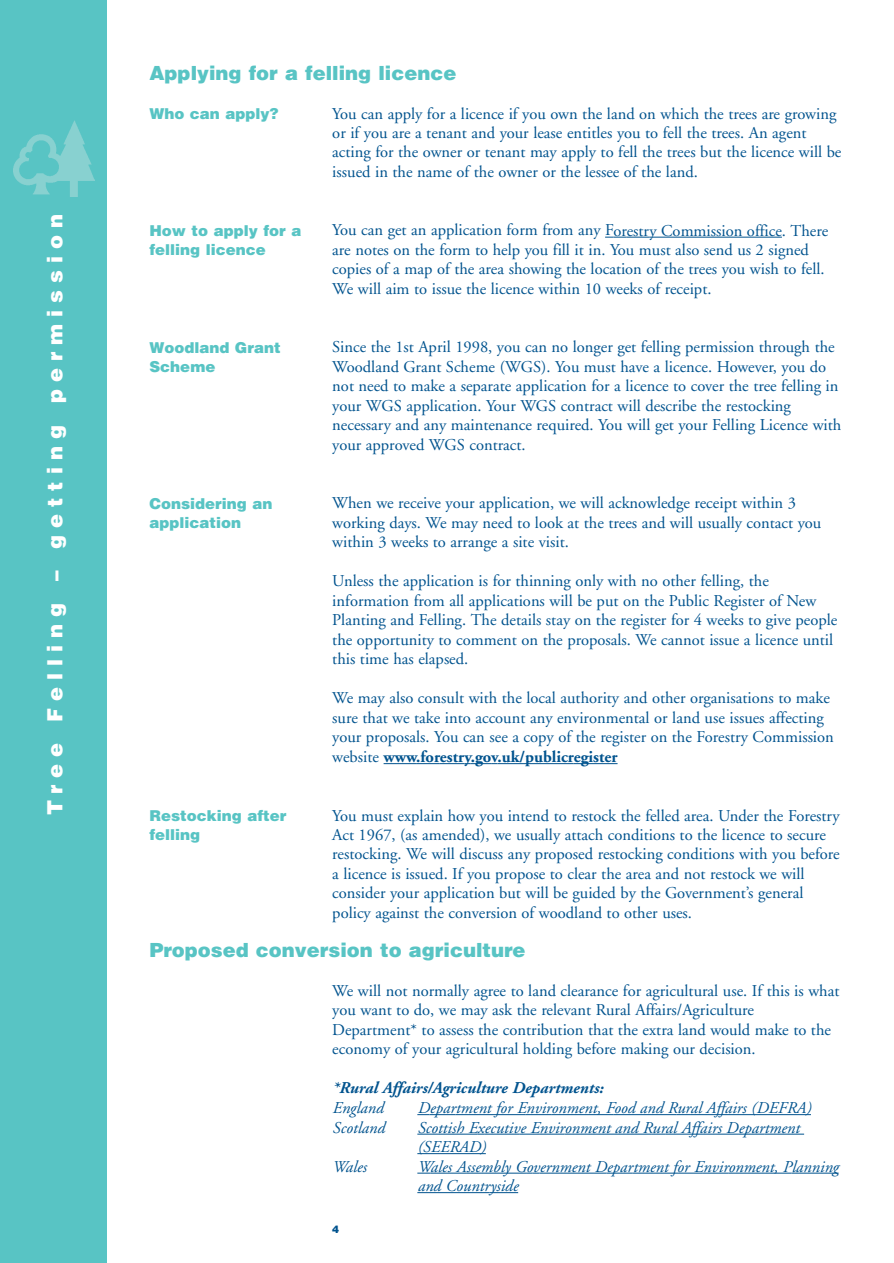
<style>
.page{position:relative;width:894px;height:1263px;background:#fff}
.page>*{position:absolute;margin:0;border:0;box-sizing:border-box;transform-origin:0 0}
.t1{font:900 21px "Helvetica";letter-spacing:.335em;color:#fff}
.t2{font:900 19.5px "Helvetica";color:#58c4c4}
.t3{font:16.5px/19.5px "Adobe Garamond";color:#00538e}
.t4{font:italic 16.5px/19.5px "Adobe Garamond";color:#00538e}
.t5{font:italic 700 16.5px "Adobe Garamond";color:#00538e}
.t6{font:900 15px/19.5px "Helvetica";color:#58c4c4}
.t7{font:900 10.5px "Helvetica";color:#00538e}
.s1{font-weight:700}
</style>
<div class="page">
<svg style="left:605px;top:237px;width:44px;height:1px"></svg>
<hr style="left:649px;top:237px;width:133px;height:1px;background:#00538e">
<hr style="left:384px;top:763px;width:32px;height:1px;background:#00538e">
<svg style="left:416px;top:763px;width:81px;height:1px"></svg>
<hr style="left:497px;top:763px;width:77px;height:1px;background:#00538e">
<hr style="left:574px;top:763px;width:44px;height:1px;background:#00538e">
<svg style="left:417px;top:1114px;width:39px;height:1px"></svg>
<hr style="left:456px;top:1114px;width:70px;height:1px;background:#00538e">
<svg style="left:526px;top:1114px;width:25px;height:1px"></svg>
<hr style="left:551px;top:1114px;width:63px;height:1px;background:#00538e">
<hr style="left:614px;top:1114px;width:63px;height:1px;background:#00538e">
<svg style="left:677px;top:1114px;width:13px;height:1px"></svg>
<hr style="left:690px;top:1114px;width:121px;height:1px;background:#00538e">
<hr style="left:417px;top:1134px;width:60px;height:1px;background:#00538e">
<hr style="left:484px;top:1134px;width:36px;height:1px;background:#00538e">
<svg style="left:520px;top:1134px;width:44px;height:1px"></svg>
<hr style="left:564px;top:1134px;width:88px;height:1px;background:#00538e">
<svg style="left:652px;top:1134px;width:13px;height:1px"></svg>
<hr style="left:665px;top:1134px;width:73px;height:1px;background:#00538e">
<svg style="left:738px;top:1134px;width:26px;height:1px"></svg>
<hr style="left:764px;top:1134px;width:40px;height:1px;background:#00538e">
<hr style="left:417px;top:1153px;width:69px;height:1px;background:#00538e">
<svg style="left:417px;top:1173px;width:13px;height:1px"></svg>
<hr style="left:430px;top:1173px;width:36px;height:1px;background:#00538e">
<hr style="left:466px;top:1173px;width:60px;height:1px;background:#00538e">
<svg style="left:526px;top:1173px;width:25px;height:1px"></svg>
<hr style="left:551px;top:1173px;width:56px;height:1px;background:#00538e">
<svg style="left:607px;top:1173px;width:26px;height:1px"></svg>
<hr style="left:633px;top:1173px;width:70px;height:1px;background:#00538e">
<svg style="left:703px;top:1173px;width:25px;height:1px"></svg>
<hr style="left:728px;top:1173px;width:64px;height:1px;background:#00538e">
<hr style="left:792px;top:1173px;width:47px;height:1px;background:#00538e">
<hr style="left:417px;top:1192px;width:73px;height:1px;background:#00538e">
<svg style="left:490px;top:1192px;width:28px;height:1px"></svg>
<div style="left:0;top:0;width:107px;height:1263px;background:#58c4c4"></div>
<img style="left:13px;top:120px;width:81px;height:76px">
<p class="t1" style="left:47px;top:815px;width:602px;rotate:-90deg">Tree Felling – getting permission</p>
<p class="t2" style="left:149px;top:65px;width:308px">Applying for a felling licence</p>
<p class="t6" style="left:149px;top:105px;width:131px">Who can apply?</p>
<p class="t3" style="left:332px;top:105px;width:511px">You can apply for a licence if you own the land on which the trees are growing or if you are a tenant and your lease entitles you to fell the trees. An agent acting for the owner or tenant may apply to fell the trees but the licence will be issued in the name of the owner or the lessee of the land.</p>
<p class="t6" style="left:149px;top:222px;width:153px">How to apply for a felling licence</p>
<p class="t3" style="left:332px;top:222px;width:498px">You can get an application form from any Forestry Commission office. There are notes on the form to help you fill it in. You must also send us 2 signed copies of a map of the area showing the location of the trees you wish to fell.<br>We will aim to issue the licence within 10 weeks of receipt.</p>
<p class="t6" style="left:149px;top:339px;width:133px">Woodland Grant<br>Scheme</p>
<p class="t3" style="left:332px;top:339px;width:511px">Since the 1st April 1998, you can no longer get felling permission through the Woodland Grant Scheme (WGS). You must have a licence. However, you do not need to make a separate application for a licence to cover the tree felling in your WGS application. Your WGS contract will describe the restocking necessary and any maintenance required. You will get your Felling Licence with your approved WGS contract.</p>
<p class="t6" style="left:149px;top:495px;width:125px">Considering an application</p>
<p class="t3" style="left:332px;top:495px;width:491px">When we receive your application, we will acknowledge receipt within 3 working days. We may need to look at the trees and will usually contact you within 3 weeks to arrange a site visit.</p>
<p class="t3" style="left:332px;top:573px;width:507px">Unless the application is for thinning only with no other felling, the information from all applications will be put on the Public Register of New Planting and Felling. The details stay on the register for 4 weeks to give people the opportunity to comment on the proposals. We cannot issue a licence until this time has elapsed.</p>
<p class="t3" style="left:332px;top:690px;width:503px">We may also consult with the local authority and other organisations to make sure that we take into account any environmental or land use issues affecting your proposals. You can see a copy of the register on the Forestry Commission website <span class="s1">www.forestry.gov.uk/publicregister</span></p>
<p class="t6" style="left:149px;top:807px;width:139px">Restocking after felling</p>
<p class="t3" style="left:332px;top:807px;width:509px">You must explain how you intend to restock the felled area. Under the Forestry Act 1967, (as amended), we usually attach conditions to the licence to secure restocking. We will discuss any proposed restocking conditions with you before a licence is issued. If you propose to clear the area and not restock we will consider your application but will be guided by the Government’s general policy against the conversion of woodland to other uses.</p>
<p class="t2" style="left:149px;top:943px;width:378px">Proposed conversion to agriculture</p>
<p class="t3" style="left:332px;top:983px;width:509px">We will not normally agree to land clearance for agricultural use. If this is what you want to do, we may ask the relevant Rural Affairs/Agriculture Department* to assess the contribution that the extra land would make to the economy of your agricultural holding before making our decision.</p>
<p class="t5" style="left:332px;top:1082px;width:272px">*Rural Affairs/Agriculture Departments:</p>
<p class="t4" style="left:332px;top:1100px;width:53px">England</p>
<p class="t4" style="left:417px;top:1100px;width:395px">Department for Environment, Food and Rural Affairs (DEFRA)</p>
<p class="t4" style="left:332px;top:1119px;width:54px">Scotland</p>
<p class="t4" style="left:417px;top:1119px;width:384px">Scottish Executive Environment and Rural Affairs Department (SEERAD)</p>
<p class="t4" style="left:332px;top:1158px;width:36px">Wales</p>
<p class="t4" style="left:417px;top:1158px;width:423px">Wales Assembly Government Department for Environment, Planning and Countryside</p>
<p class="t7" style="left:332px;top:1226px;width:9px">4</p>
</div>
